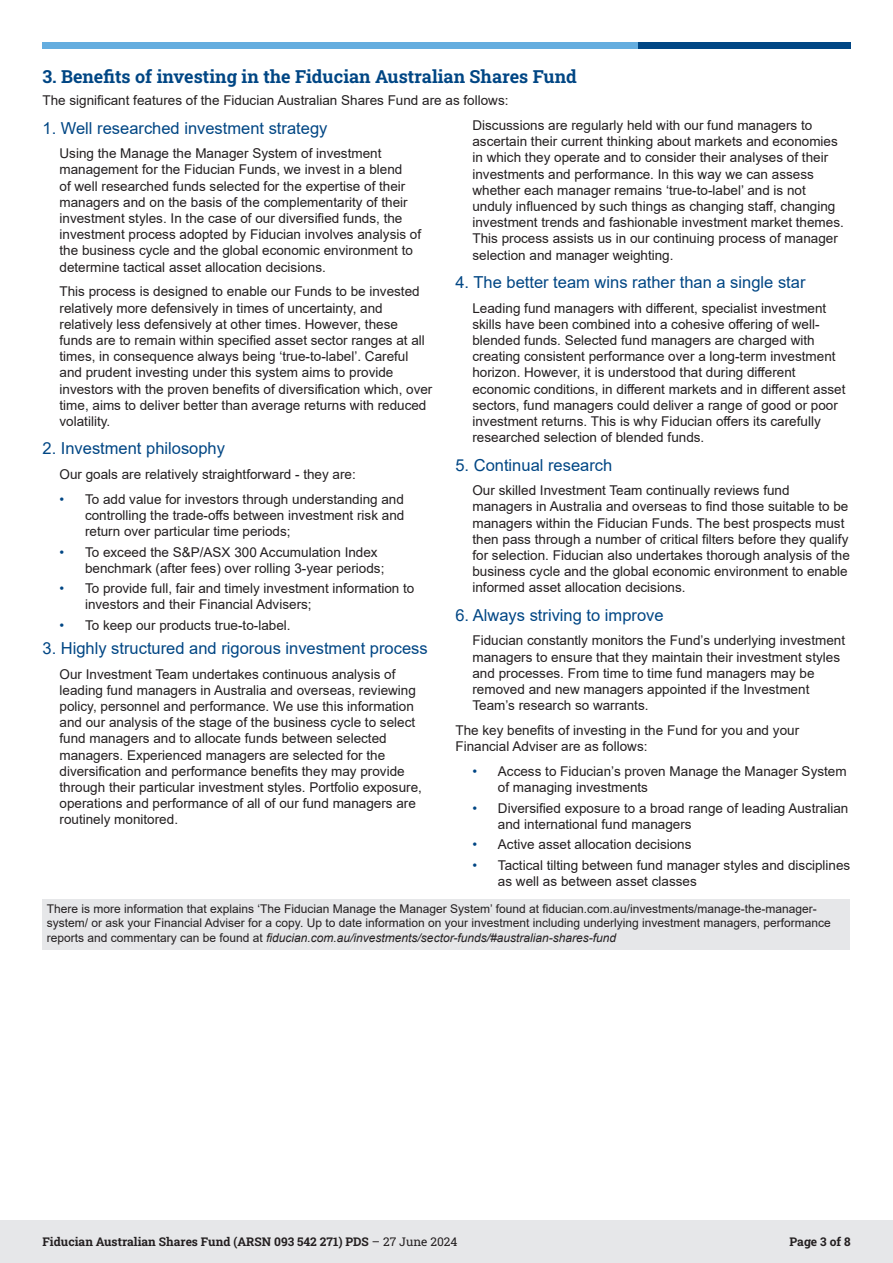
<style>
.page{position:relative;width:893px;height:1263px;background:#fff}
.page>*{position:absolute;margin:0;border:0;box-sizing:border-box;transform-origin:0 0}
.Section__ToC{font:18px "Roboto Slab";color:#004684}
.Sub_Heading_1{font:16.5px "Arial";color:#004684}
.Paragraph{font:13.5px/16.2px "Arial";color:#231f20}
.Footnote{font:12px/14.4px "Arial";color:#231f20}
.t1{font:12px "Roboto Slab";color:#231f20}
.s1{color:#004684}
.s2{font-style:italic}
</style>
<div class="page">
<div style="left:638px;top:43px;width:212px;height:6px;background:#004684"></div>
<div style="left:43px;top:43px;width:595px;height:6px;background:#64addf"></div>
<div style="left:0;top:1220px;width:893px;height:43px;background:#e6e7e9"></div>
<div style="left:43px;top:900px;width:807px;height:50px;background:#e6e7e9"></div>
<p class="Section__ToC" style="left:43px;top:64px;width:536px">3. Benefits of investing in the Fiducian Australian Shares Fund</p>
<p class="Paragraph" style="left:43px;top:92px;width:467px">The significant features of the Fiducian Australian Shares Fund are as follows:</p>
<p class="Sub_Heading_1" style="left:43px;top:116px;width:286px">1. Well researched investment strategy</p>
<p class="Paragraph" style="left:60px;top:145px;width:363px">Using the Manage the Manager System of investment management for the Fiducian Funds, we invest in a blend<br>of well researched funds selected for the expertise of their managers and on the basis of the complementarity of their investment styles. In the case of our diversified funds, the investment process adopted by Fiducian involves analysis of the business cycle and the global economic environment to determine tactical asset allocation decisions.</p>
<p class="Paragraph" style="left:60px;top:283px;width:374px">This process is designed to enable our Funds to be invested relatively more defensively in times of uncertainty, and relatively less defensively at other times. However, these funds are to remain within specified asset sector ranges at all times, in consequence always being ‘true-to-label’. Careful and prudent investing under this system aims to provide investors with the proven benefits of diversification which, over time, aims to deliver better than average returns with reduced volatility.</p>
<p class="Sub_Heading_1" style="left:43px;top:437px;width:184px">2. Investment philosophy</p>
<p class="Paragraph" style="left:60px;top:466px;width:298px">Our goals are relatively straightforward - they are:</p>
<p class="Paragraph" style="left:85px;top:491px;width:321px;text-align:justify;text-indent:-26px"><span class="s1">•</span> To add value for investors through understanding and controlling the trade-offs between investment risk and return over particular time periods;</p>
<p class="Paragraph" style="left:85px;top:544px;width:301px;text-indent:-26px"><span class="s1">•</span> To exceed the S&amp;P/ASX 300 Accumulation Index benchmark (after fees) over rolling 3-year periods;</p>
<p class="Paragraph" style="left:85px;top:580px;width:331px;text-indent:-26px"><span class="s1">•</span> To provide full, fair and timely investment information to investors and their Financial Advisers;</p>
<p class="Paragraph" style="left:60px;top:617px;width:233px"><span class="s1">•</span> To keep our products true-to-label.</p>
<p class="Sub_Heading_1" style="left:43px;top:637px;width:387px">3. Highly structured and rigorous investment process</p>
<p class="Paragraph" style="left:60px;top:666px;width:364px">Our Investment Team undertakes continuous analysis of leading fund managers in Australia and overseas, reviewing policy, personnel and performance. We use this information and our analysis of the stage of the business cycle to select fund managers and to allocate funds between selected managers. Experienced managers are selected for the diversification and performance benefits they may provide through their particular investment styles. Portfolio exposure, operations and performance of all of our fund managers are routinely monitored.</p>
<p class="Paragraph" style="left:472px;top:117px;width:373px">Discussions are regularly held with our fund managers to ascertain their current thinking about markets and economies in which they operate and to consider their analyses of their investments and performance. In this way we can assess whether each manager remains ‘true-to-label’ and is not unduly influenced by such things as changing staff, changing investment trends and fashionable investment market themes.<br>This process assists us in our continuing process of manager selection and manager weighting.</p>
<p class="Sub_Heading_1" style="left:455px;top:271px;width:352px">4. The better team wins rather than a single star</p>
<p class="Paragraph" style="left:472px;top:300px;width:375px">Leading fund managers with different, specialist investment skills have been combined into a cohesive offering of well&shy;blended funds. Selected fund managers are charged with creating consistent performance over a long-term investment horizon. However, it is understood that during different economic conditions, in different markets and in different asset sectors, fund managers could deliver a range of good or poor investment returns. This is why Fiducian offers its carefully researched selection of blended funds.</p>
<p class="Sub_Heading_1" style="left:455px;top:453px;width:158px">5. Continual research</p>
<p class="Paragraph" style="left:472px;top:482px;width:379px">Our skilled Investment Team continually reviews fund managers in Australia and overseas to find those suitable to be managers within the Fiducian Funds. The best prospects must then pass through a number of critical filters before they qualify for selection. Fiducian also undertakes thorough analysis of the business cycle and the global economic environment to enable informed asset allocation decisions.</p>
<p class="Sub_Heading_1" style="left:455px;top:603px;width:210px">6. Always striving to improve</p>
<p class="Paragraph" style="left:472px;top:632px;width:374px">Fiducian constantly monitors the Fund’s underlying investment managers to ensure that they maintain their investment styles and processes. From time to time fund managers may be removed and new managers appointed if the Investment Team’s research so warrants.</p>
<p class="Paragraph" style="left:455px;top:722px;width:345px">The key benefits of investing in the Fund for you and your<br>Financial Adviser are as follows:</p>
<p class="Paragraph" style="left:498px;top:763px;width:350px;text-indent:-26px"><span class="s1">•</span> Access to Fiducian’s proven Manage the Manager System of managing investments</p>
<p class="Paragraph" style="left:498px;top:799px;width:352px;text-indent:-26px"><span class="s1">•</span> Diversified exposure to a broad range of leading Australian and international fund managers</p>
<p class="Paragraph" style="left:472px;top:836px;width:221px"><span class="s1">•</span> Active asset allocation decisions</p>
<p class="Paragraph" style="left:498px;top:857px;width:354px;text-indent:-26px"><span class="s1">•</span> Tactical tilting between fund manager styles and disciplines as well as between asset classes</p>
<p class="Footnote" style="left:47px;top:901px;width:786px">There is more information that explains ‘The Fiducian Manage the Manager System’ found at fiducian.com.au/investments/manage-the-manager&shy;system/ or ask your Financial Adviser for a copy. Up to date information on your investment including underlying investment managers, performance reports and commentary can be found at <span class="s2">fiducian.com.au/investments/sector-funds/#australian-shares-fund</span></p>
<p class="t1" style="left:43px;top:1233px;width:416px">Fiducian Australian Shares Fund (ARSN 093 542 271) PDS – 27 June 2024</p>
<p class="t1" style="left:790px;top:1233px;width:63px">Page 3 of 8</p>
</div>
